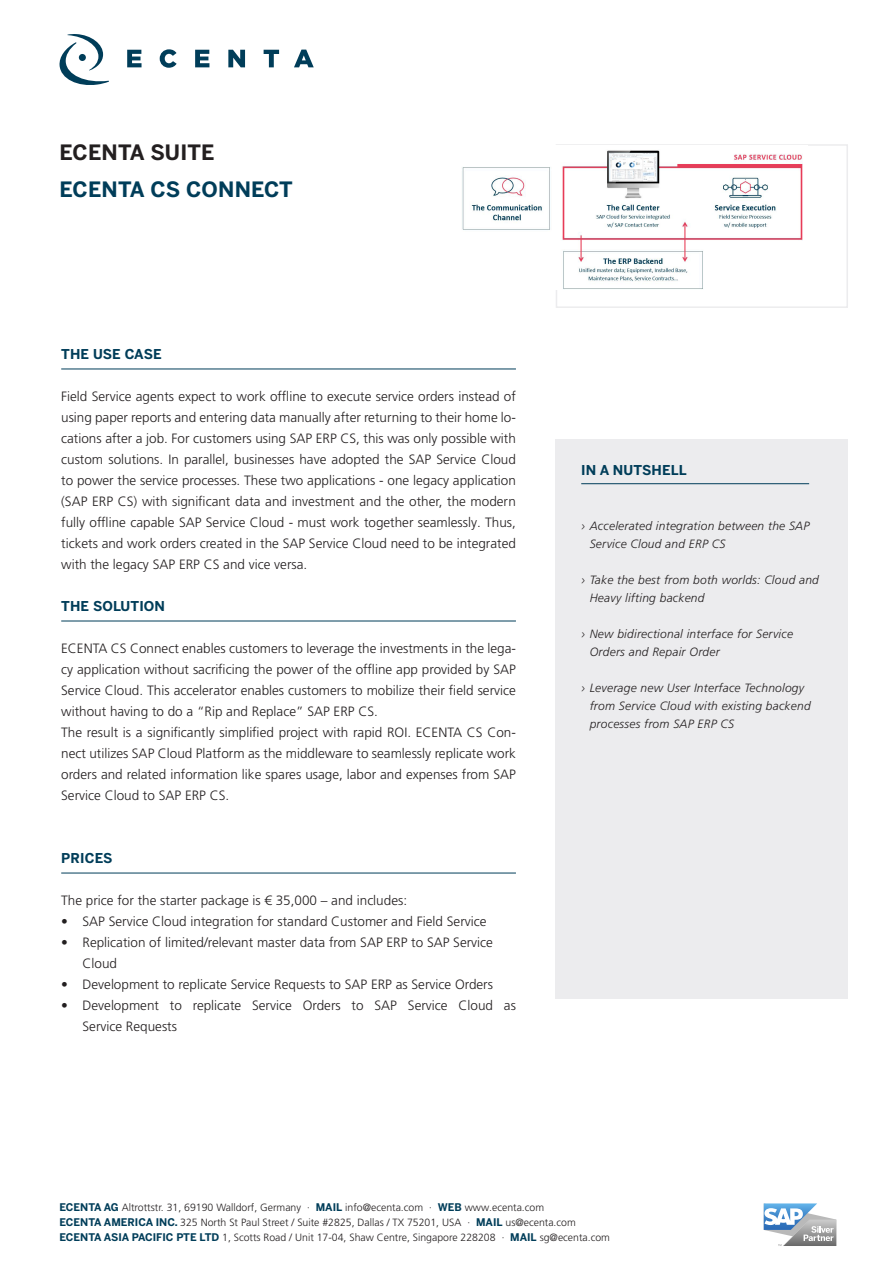
<style>
.page{position:relative;width:893px;height:1263px;background:#fff}
.page>*{position:absolute;margin:0;border:0;box-sizing:border-box;transform-origin:0 0}
.t1{font:700 21px "Benton Sans";letter-spacing:.005em;color:#003d59}
.t2{font:700 21px "Benton Sans";letter-spacing:.01em;color:#231f20}
.t3{font:300 13.5px/21px "Frutiger LT Pro";color:#231f20;text-align:justify}
.t4{font:700 13.5px "Benton Sans";letter-spacing:.01em;color:#003d59}
.t5{font:italic 300 12px/18px "Frutiger LT Pro";letter-spacing:.02em;color:#231f20}
.t6{font:300 10.5px "Frutiger LT Pro";color:#231f20}
.s1{font-family:"Benton Sans";font-weight:700;color:#003d59}
.s2{font-style:italic}
</style>
<div class="page">
<hr style="left:61px;top:369px;width:455px;height:1px;background:#003d59">
<hr style="left:61px;top:621px;width:455px;height:1px;background:#003d59">
<hr style="left:61px;top:873px;width:455px;height:1px;background:#003d59">
<div style="left:556px;top:439px;width:292px;height:560px;background:#ececee"></div>
<hr style="left:581px;top:483px;width:228px;height:1px;background:#003d59">
<div style="left:556px;top:144px;width:292px;height:164px;border:2px solid #ececee"></div>
<svg style="left:59px;top:34px;width:50px;height:51px"></svg>
<div style="left:79px;top:54px;width:7px;height:7px;background:#003d59;border-radius:50%"></div>
<svg style="left:127px;top:50px;width:15px;height:17px"></svg>
<svg style="left:160px;top:49px;width:17px;height:19px"></svg>
<svg style="left:195px;top:50px;width:14px;height:17px"></svg>
<svg style="left:228px;top:50px;width:17px;height:17px"></svg>
<svg style="left:264px;top:50px;width:15px;height:17px"></svg>
<svg style="left:294px;top:50px;width:20px;height:17px"></svg>
<svg style="left:764px;top:1203px;width:72px;height:43px"></svg>
<img style="left:462px;top:146px;width:346px;height:144px">
<p class="t2" style="left:60px;top:140px;width:157px">ECENTA SUITE</p>
<p class="t1" style="left:60px;top:177px;width:235px">ECENTA CS CONNECT</p>
<p class="t4" style="left:61px;top:346px;width:102px">THE USE CASE</p>
<p class="t3" style="left:61px;top:386px;width:456px">Field Service agents expect to work offline to execute service orders instead of using paper reports and entering data manually after returning to their home lo&shy;cations after a job. For customers using SAP ERP CS, this was only possible with custom solutions. In parallel, businesses have adopted the SAP Service Cloud to power the service processes. These two applications - one legacy application (SAP ERP CS) with significant data and investment and the other, the modern fully offline capable SAP Service Cloud - must work together seamlessly. Thus, tickets and work orders created in the SAP Service Cloud need to be integrated with the legacy SAP ERP CS and vice versa.</p>
<p class="t4" style="left:61px;top:598px;width:105px">THE SOLUTION</p>
<p class="t3" style="left:61px;top:638px;width:456px">ECENTA CS Connect enables customers to leverage the investments in the lega&shy;cy application without sacrificing the power of the offline app provided by SAP Service Cloud. This accelerator enables customers to mobilize their field service without having to do a “Rip and Replace” SAP ERP CS.</p>
<p class="t3" style="left:61px;top:722px;width:456px">The result is a significantly simplified project with rapid ROI. ECENTA CS Con&shy;nect utilizes SAP Cloud Platform as the middleware to seamlessly replicate work orders and related information like spares usage, labor and expenses from SAP Service Cloud to SAP ERP CS.</p>
<p class="t4" style="left:61px;top:850px;width:53px">PRICES</p>
<p class="t3" style="left:61px;top:890px;width:347px">The price for the starter package is € 35,000 – and includes:</p>
<p class="t3" style="left:61px;top:911px;width:427px">• SAP Service Cloud integration for standard Customer and Field Service</p>
<p class="t3" style="left:82px;top:932px;width:412px;text-indent:-21px">• Replication of limited/relevant master data from SAP ERP to SAP Service<br>Cloud</p>
<p class="t3" style="left:61px;top:974px;width:433px">• Development to replicate Service Requests to SAP ERP as Service Orders</p>
<p class="t3" style="left:82px;top:995px;width:435px;text-indent:-21px">• Development to replicate Service Orders to SAP Service Cloud as<br>Service Requests</p>
<p class="t4" style="left:581px;top:462px;width:107px">IN A NUTSHELL</p>
<p class="t5" style="left:590px;top:517px;width:221px;text-indent:-9px">› Accelerated integration between the SAP<br>Service Cloud and ERP CS</p>
<p class="t5" style="left:590px;top:571px;width:231px;text-indent:-9px">› Take the best from both worlds: Cloud and<br>Heavy lifting backend</p>
<p class="t5" style="left:590px;top:625px;width:205px;text-indent:-9px">› New bidirectional interface for Service<br>Orders and Repair Order</p>
<p class="t5" style="left:590px;top:679px;width:222px;text-indent:-9px">› Leverage new User Interface Technology from Service Cloud with existing backend processes from SAP ERP CS</p>
<p class="t6" style="left:60px;top:1201px;width:486px"><span class="s1">ECENTA AG</span> Altrottstr. 31, 69190 Walldorf, Germany <span class="s2">·</span> <span class="s1">MAIL</span> info@ecenta.com <span class="s2">·</span> <span class="s1">WEB</span> www.ecenta.com</p>
<p class="t6" style="left:60px;top:1216px;width:518px"><span class="s1">ECENTA AMERICA INC.</span> 325 North St Paul Street / Suite #2825, Dallas / TX 75201, USA <span class="s2">·</span> <span class="s1">MAIL</span> us@ecenta.com</p>
<p class="t6" style="left:60px;top:1231px;width:552px"><span class="s1">ECENTA ASIA PACIFIC PTE LTD</span> 1, Scotts Road / Unit 17-04, Shaw Centre, Singapore 228208 <span class="s2">·</span> <span class="s1">MAIL</span> sg@ecenta.com</p>
</div>
